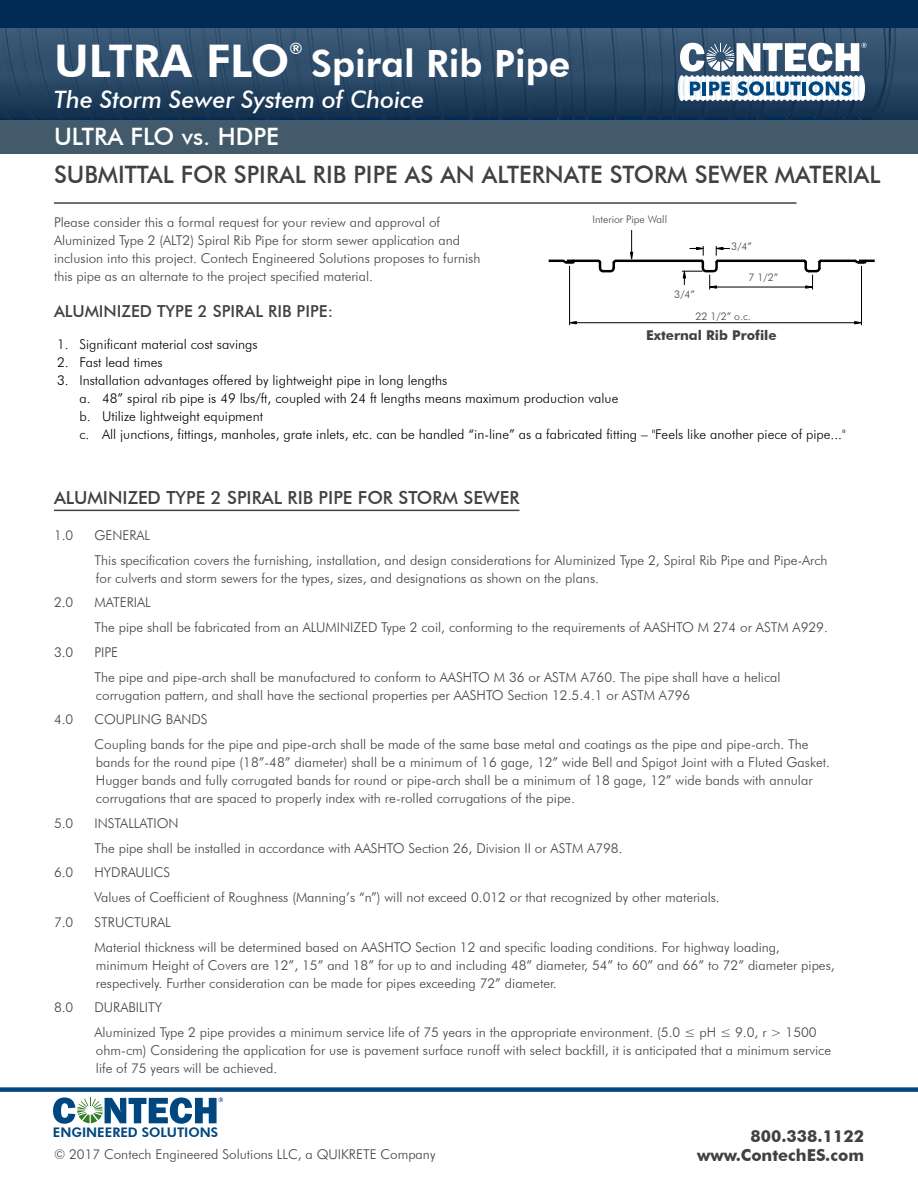
<style>
.page{position:relative;width:918px;height:1188px;background:#fff}
.page>*{position:absolute;margin:0;border:0;box-sizing:border-box;transform-origin:0 0}
.t1{font:800 45px "Futura BT";color:#fff}
.t2{font:800 37.5px "Futura BT";color:#fff}
.t3{font:500 24px "Futura BT";color:#414042}
.t4{font:italic 500 24px "Futura BT";color:#fff}
.t5{font:500 24px "Futura BT";color:#fff}
.t6{font:500 18px "Futura BT";color:#414042}
.t7{font:700 16.5px "Futura BT";color:#414042}
.t8{font:500 16.5px "Futura BT";color:#414042}
.t9{font:800 15.75px "Futura BT";color:#fff}
.t10{font:300 13.5px/24.8px "Futura BT";color:#414042}
.t11{font:300 13.5px/18px "Futura BT";color:#000}
.t12{font:700 13.5px "Futura BT";color:#414042}
.t13{font:800 13.2px "Futura BT";color:#00467f}
.t14{font:300 10.5px "Futura BT";color:#414042}
</style>
<div class="page">
<div style="left:0;top:32px;width:918px;height:121px;background:#425a69"></div>
<svg style="left:0;top:28px;width:918px;height:92px"></svg>
<svg style="left:678px;top:43px;width:189px;height:58px;background:#9db0c0"></svg>
<div style="left:0;top:1087px;width:918px;height:5px;background:#00467f"></div>
<svg style="left:53px;top:1097px;width:170px;height:27px"></svg>
<div style="left:0;top:0;width:918px;height:28px;background:#002b54"></div>
<hr style="left:569px;top:266px;width:1px;height:59px;background:#000">
<hr style="left:861px;top:266px;width:1px;height:59px;background:#000">
<hr style="left:576px;top:322px;width:279px;height:1px;background:#000">
<svg style="left:569px;top:321px;width:8px;height:3px"></svg>
<svg style="left:854px;top:321px;width:7px;height:3px"></svg>
<svg style="left:549px;top:230px;width:326px;height:60px"></svg>
<hr style="left:54px;top:510px;width:465px;height:1px;background:#414042">
<hr style="left:54px;top:202px;width:742px;height:2px;background:#414042">
<h1 class="t1" style="left:54px;top:34px;width:237px">ULTRA FLO</h1>
<p class="t9" style="left:290px;top:39px;width:15px">®</p>
<h2 class="t2" style="left:311px;top:41px;width:261px">Spiral Rib Pipe</h2>
<h3 class="t4" style="left:54px;top:85px;width:372px">The Storm Sewer System of Choice</h3>
<h3 class="t5" style="left:54px;top:122px;width:226px">ULTRA FLO vs. HDPE</h3>
<h3 class="t3" style="left:54px;top:160px;width:828px">SUBMITTAL FOR SPIRAL RIB PIPE AS AN ALTERNATE STORM SEWER MATERIAL</h3>
<p class="t14" style="left:593px;top:213px;width:76px">Interior Pipe Wall</p>
<p class="t10" style="left:54px;top:213px;width:428px;line-height:18px">Please consider this a formal request for your review and approval of Aluminized Type 2 (ALT2) Spiral Rib Pipe for storm sewer application and inclusion into this project. Contech Engineered Solutions proposes to furnish this pipe as an alternate to the project specified material.</p>
<p class="t8" style="left:54px;top:301px;width:281px">ALUMINIZED TYPE 2 SPIRAL RIB PIPE:</p>
<p class="t11" style="left:57px;top:335px;width:202px">1. Significant material cost savings</p>
<p class="t11" style="left:57px;top:353px;width:107px">2. Fast lead times</p>
<p class="t11" style="left:80px;top:371px;width:768px;text-indent:-23px">3. Installation advantages offered by lightweight pipe in long lengths<br>a. 48” spiral rib pipe is 49 lbs/ft, coupled with 24 ft lengths means maximum production value<br>b. Utilize lightweight equipment<br>c. All junctions, fittings, manholes, grate inlets, etc. can be handled “in-line” as a fabricated fitting – "Feels like another piece of pipe..."</p>
<p class="t14" style="left:731px;top:240px;width:22px">3/4”</p>
<p class="t14" style="left:748px;top:271px;width:31px">7 1/2”</p>
<p class="t14" style="left:695px;top:310px;width:57px">22 1/2” o.c.</p>
<p class="t14" style="left:674px;top:288px;width:22px">3/4”</p>
<p class="t12" style="left:646px;top:327px;width:132px">External Rib Profile</p>
<h3 class="t6" style="left:54px;top:487px;width:467px">ALUMINIZED TYPE 2 SPIRAL RIB PIPE FOR STORM SEWER</h3>
<p class="t10" style="left:54px;top:523px;width:21px">1.0</p>
<p class="t10" style="left:94px;top:523px;width:735px">GENERAL<br>This specification covers the furnishing, installation, and design considerations for Aluminized Type 2, Spiral Rib Pipe and Pipe-Arch</p>
<p class="t10" style="left:96px;top:565px;width:505px">for culverts and storm sewers for the types, sizes, and designations as shown on the plans.</p>
<p class="t10" style="left:54px;top:590px;width:21px">2.0</p>
<p class="t10" style="left:94px;top:590px;width:735px">MATERIAL<br>The pipe shall be fabricated from an ALUMINIZED Type 2 coil, conforming to the requirements of AASHTO M 274 or ASTM A929.</p>
<p class="t10" style="left:54px;top:640px;width:21px">3.0</p>
<p class="t10" style="left:94px;top:640px;width:688px">PIPE<br>The pipe and pipe-arch shall be manufactured to conform to AASHTO M 36 or ASTM A760. The pipe shall have a helical</p>
<p class="t10" style="left:96px;top:682px;width:596px">corrugation pattern, and shall have the sectional properties per AASHTO Section 12.5.4.1 or ASTM A796</p>
<p class="t10" style="left:54px;top:707px;width:21px">4.0</p>
<p class="t10" style="left:94px;top:707px;width:716px">COUPLING BANDS<br>Coupling bands for the pipe and pipe-arch shall be made of the same base metal and coatings as the pipe and pipe-arch. The</p>
<p class="t10" style="left:96px;top:753px;width:736px;line-height:18px">bands for the round pipe (18”-48” diameter) shall be a minimum of 16 gage, 12” wide Bell and Spigot Joint with a Fluted Gasket.<br>Hugger bands and fully corrugated bands for round or pipe-arch shall be a minimum of 18 gage, 12” wide bands with annular corrugations that are spaced to properly index with re-rolled corrugations of the pipe.</p>
<p class="t10" style="left:54px;top:811px;width:21px">5.0</p>
<p class="t10" style="left:94px;top:811px;width:530px">INSTALLATION<br>The pipe shall be installed in accordance with AASHTO Section 26, Division II or ASTM A798.</p>
<p class="t10" style="left:54px;top:860px;width:21px">6.0</p>
<p class="t10" style="left:94px;top:860px;width:627px">HYDRAULICS<br>Values of Coefficient of Roughness (Manning’s “n”) will not exceed 0.012 or that recognized by other materials.</p>
<p class="t10" style="left:54px;top:909px;width:21px">7.0</p>
<p class="t10" style="left:94px;top:909px;width:687px">STRUCTURAL<br>Material thickness will be determined based on AASHTO Section 12 and specific loading conditions. For highway loading,</p>
<p class="t10" style="left:96px;top:956px;width:740px;line-height:18px">minimum Height of Covers are 12”, 15” and 18” for up to and including 48” diameter, 54” to 60” and 66” to 72” diameter pipes, respectively. Further consideration can be made for pipes exceeding 72” diameter.</p>
<p class="t10" style="left:54px;top:995px;width:21px">8.0</p>
<p class="t10" style="left:94px;top:995px;width:724px">DURABILITY<br>Aluminized Type 2 pipe provides a minimum service life of 75 years in the appropriate environment. (5.0 ≤ pH ≤ 9.0, r &gt; 1500</p>
<p class="t10" style="left:96px;top:1041px;width:737px;line-height:18px">ohm-cm) Considering the application for use is pavement surface runoff with select backfill, it is anticipated that a minimum service life of 75 years will be achieved.</p>
<p class="t13" style="left:53px;top:1125px;width:167px">ENGINEERED SOLUTIONS</p>
<p class="t7" style="left:751px;top:1126px;width:115px">800.338.1122</p>
<p class="t10" style="left:54px;top:1142px;width:383px">© 2017 Contech Engineered Solutions LLC, a QUIKRETE Company</p>
<p class="t7" style="left:697px;top:1145px;width:168px">www.ContechES.com</p>
</div>
